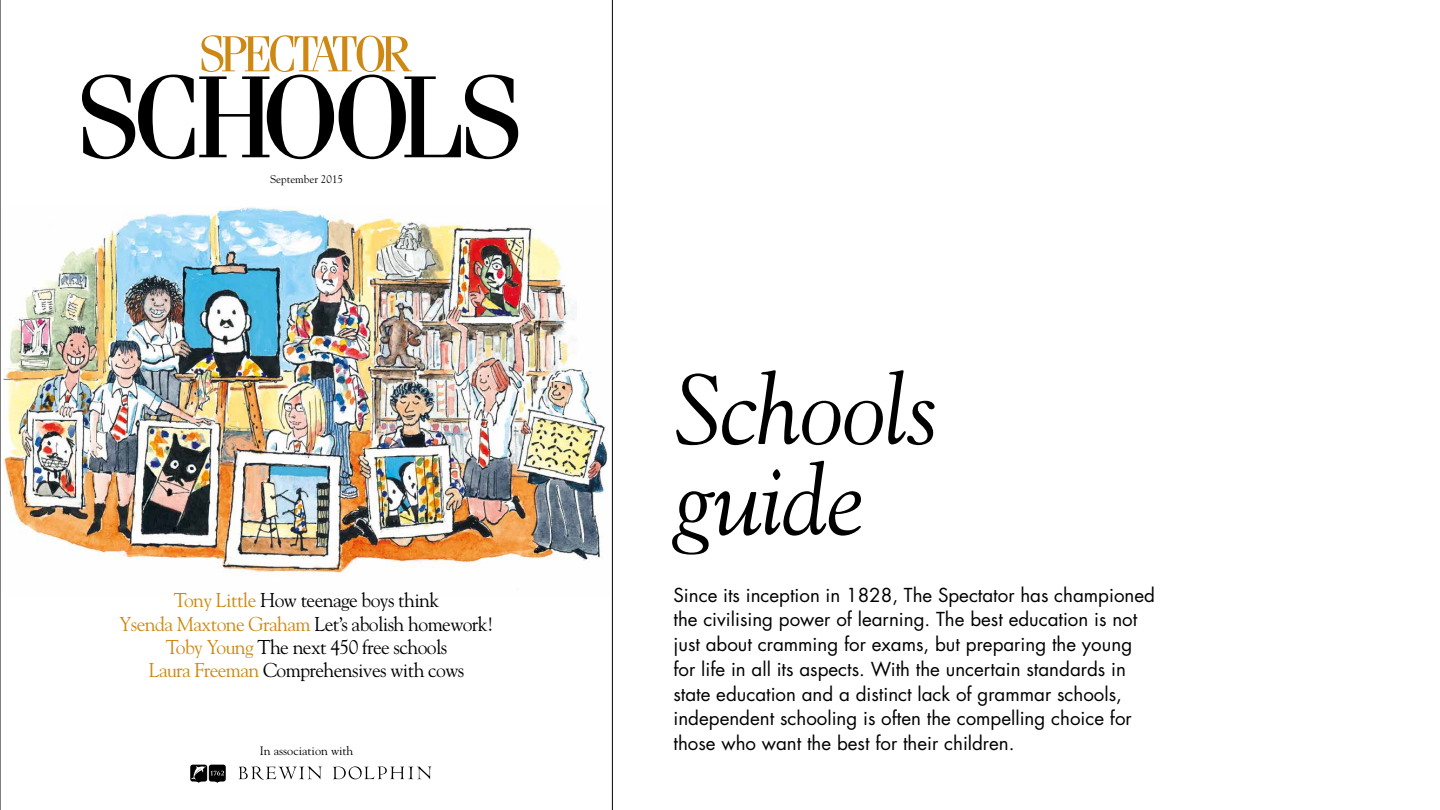
<style>
.page{position:relative;width:1440px;height:810px;background:#fff}
.page>*{position:absolute;margin:0;border:0;box-sizing:border-box;transform-origin:0 0}
.t1{font:116.85px "Fenice";letter-spacing:-.075em;color:#000}
.t2{font:italic 99px/90.4px "Goudy";letter-spacing:-.01em;color:#000}
.t3{font:20.02px/23.3px "Goudy";letter-spacing:-.03em;color:#000;text-align:center}
.t4{font:18.75px/24.8px "Futura";color:#000}
.t5{font:12.23px "Goudy";color:#000}
.t6{font:11.1px "Goudy";color:#000}
.s1{color:#cd8914}
</style>
<div class="page">
<img style="left:0;top:0;width:613px;height:810px">
<h1 class="t1" style="left:76px;top:47px;width:449px">SCHOOLS</h1>
<p class="t6" style="left:270px;top:172px;width:75px">September 2015</p>
<p class="t3" style="left:120px;top:589px;width:375px"><span class="s1">Tony Little</span> How teenage boys think<br><span class="s1">Ysenda Maxtone Graham</span> Let’s abolish homework!<br><span class="s1">Toby Young</span> The next 450 free schools<br><span class="s1">Laura Freeman</span> Comprehensives with cows</p>
<p class="t5" style="left:260px;top:743px;width:95px">In association with</p>
<h2 class="t2" style="left:674px;top:364px;width:267px">Schools guide</h2>
<p class="t4" style="left:674px;top:582px;width:483px">Since its inception in 1828, The Spectator has championed the civilising power of learning. The best education is not just about cramming for exams, but preparing the young for life in all its aspects. With the uncertain standards in state education and a distinct lack of grammar schools, independent schooling is often the compelling choice for those who want the best for their children.</p>
</div>
